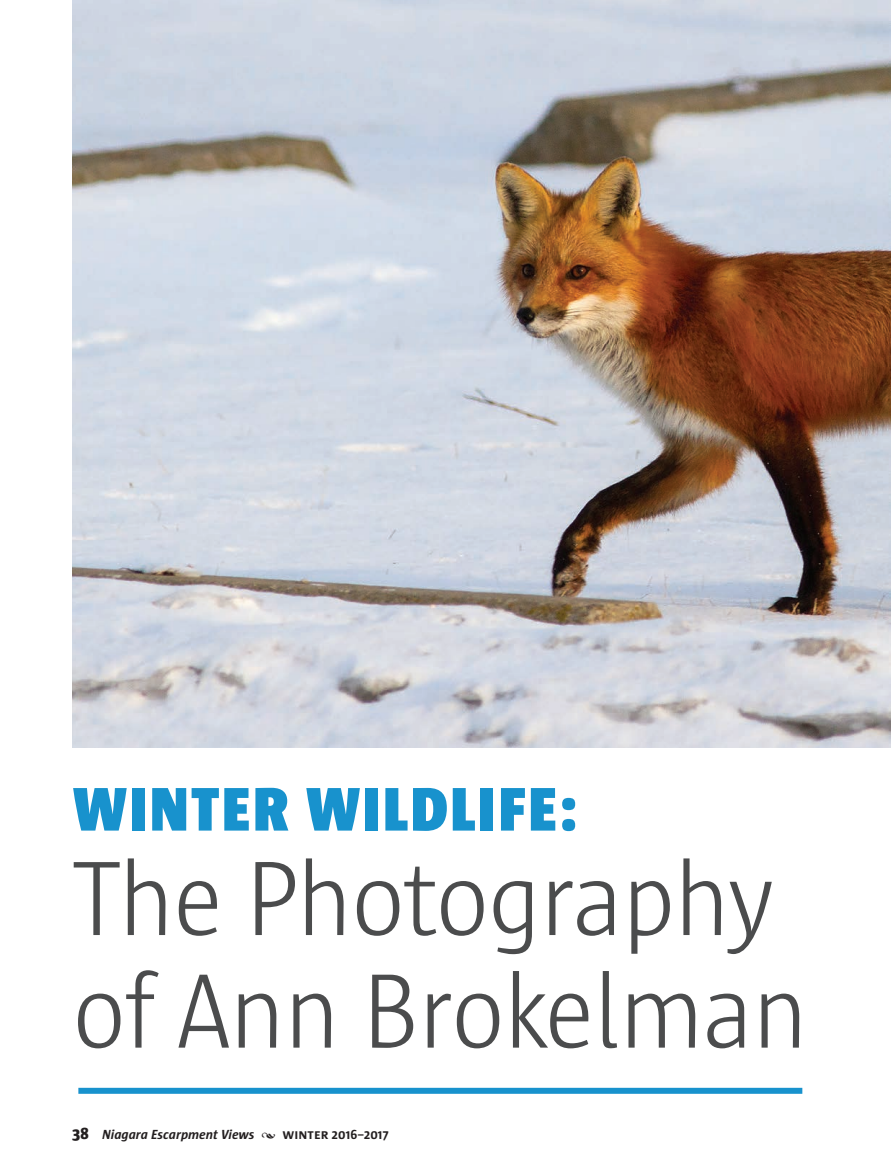
<style>
.page{position:relative;width:891px;height:1175px;background:#fff}
.page>*{position:absolute;margin:0;border:0;box-sizing:border-box;transform-origin:0 0}
.t1{font:300 108px/112.5px "Sun";letter-spacing:-.02em;color:#4b4c4d}
.t2{font:900 63px "Sun";letter-spacing:.025em;color:#1892cd}
.t3{font:italic 700 13.5px "Sun";color:#231f20}
.s1{font-weight:800;font-style:normal;font-size:16.5px}
.s2{font-family:"Minion Pro";font-weight:400;font-style:normal}
.s3{font-style:normal}
</style>
<div class="page">
<img style="left:72px;top:0;width:819px;height:747px">
<div style="left:78px;top:1087px;width:724px;height:6px;background:#1892cd"></div>
<h2 class="t2" style="left:73px;top:774px;width:506px">WINTER WILDLIFE:</h2>
<h1 class="t1" style="left:72px;top:841px;width:738px">The Photography of Ann Brokelman</h1>
<p class="t3" style="left:72px;top:1126px;width:318px"><span class="s1">38</span> Niagara Escarpment Views <span class="s2">•</span> <span class="s3">winter 2016–2017</span></p>
</div>
